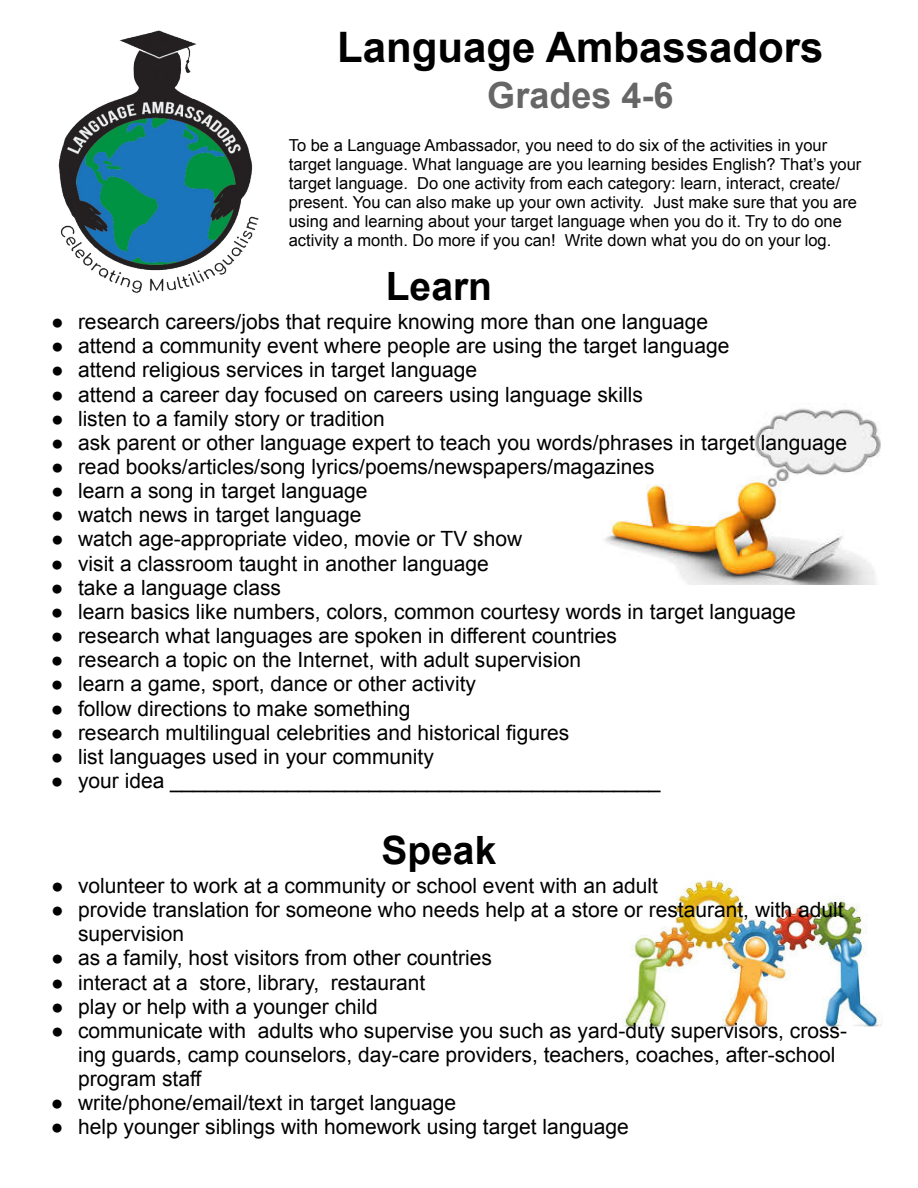
<style>
.page{position:relative;width:918px;height:1188px;background:#fff}
.page>*{position:absolute;margin:0;border:0;box-sizing:border-box;transform-origin:0 0}
.t1{font:700 42px "Arial";color:#000}
.t2{font:700 39px "Arial";color:#000}
.t3{font:700 36px "Arial";color:#666}
.t4{font:21px/24.2px "Arial";color:#000}
.t5{font:16.5px/18.9px "Arial";color:#000}
</style>
<div class="page">
<img style="left:622px;top:880px;width:260px;height:147px">
<img style="left:604px;top:408px;width:277px;height:176px">
<img style="left:58px;top:30px;width:201px;height:263px">
<h1 class="t1" style="left:337px;top:19px;width:488px">Language Ambassadors</h1>
<h3 class="t3" style="left:487px;top:71px;width:188px">Grades 4-6</h3>
<p class="t5" style="left:289px;top:136px;width:574px">To be a Language Ambassador, you need to do six of the activities in your target language. What language are you learning besides English? That’s your target language. Do one activity from each category: learn, interact, create/ present. You can also make up your own activity. Just make sure that you are using and learning about your target language when you do it. Try to do one activity a month. Do more if you can! Write down what you do on your log.</p>
<h2 class="t2" style="left:386px;top:261px;width:108px">Learn</h2>
<p class="t4" style="left:51px;top:310px;width:659px">● research careers/jobs that require knowing more than one language</p>
<p class="t4" style="left:51px;top:334px;width:680px">● attend a community event where people are using the target language</p>
<p class="t4" style="left:51px;top:358px;width:428px">● attend religious services in target language</p>
<p class="t4" style="left:51px;top:382px;width:593px">● attend a career day focused on careers using language skills</p>
<p class="t4" style="left:51px;top:406px;width:335px">● listen to a family story or tradition</p>
<p class="t4" style="left:51px;top:431px;width:798px">● ask parent or other language expert to teach you words/phrases in target language</p>
<p class="t4" style="left:51px;top:455px;width:605px">● read books/articles/song lyrics/poems/newspapers/magazines</p>
<p class="t4" style="left:51px;top:479px;width:318px">● learn a song in target language</p>
<p class="t4" style="left:51px;top:503px;width:312px">● watch news in target language</p>
<p class="t4" style="left:51px;top:527px;width:473px">● watch age-appropriate video, movie or TV show</p>
<p class="t4" style="left:51px;top:551px;width:439px">● visit a classroom taught in another language</p>
<p class="t4" style="left:51px;top:576px;width:232px">● take a language class</p>
<p class="t4" style="left:51px;top:600px;width:746px">● learn basics like numbers, colors, common courtesy words in target language</p>
<p class="t4" style="left:51px;top:624px;width:567px">● research what languages are spoken in different countries</p>
<p class="t4" style="left:51px;top:648px;width:532px">● research a topic on the Internet, with adult supervision</p>
<p class="t4" style="left:51px;top:672px;width:427px">● learn a game, sport, dance or other activity</p>
<p class="t4" style="left:51px;top:696px;width:361px">● follow directions to make something</p>
<p class="t4" style="left:51px;top:720px;width:520px">● research multilingual celebrities and historical figures</p>
<p class="t4" style="left:51px;top:745px;width:384px">● list languages used in your community</p>
<p class="t4" style="left:51px;top:769px;width:611px">● your idea __________________________________________</p>
<h2 class="t2" style="left:381px;top:825px;width:116px">Speak</h2>
<p class="t4" style="left:51px;top:874px;width:609px">● volunteer to work at a community or school event with an adult</p>
<p class="t4" style="left:78px;top:898px;width:767px;text-indent:-27px">● provide translation for someone who needs help at a store or restaurant, with adult supervision</p>
<p class="t4" style="left:51px;top:946px;width:442px">● as a family, host visitors from other countries</p>
<p class="t4" style="left:51px;top:970px;width:376px">● interact at a store, library, restaurant</p>
<p class="t4" style="left:51px;top:994px;width:328px">● play or help with a younger child</p>
<p class="t4" style="left:78px;top:1019px;width:771px;text-indent:-27px">● communicate with adults who supervise you such as yard-duty supervisors, cross&shy;ing guards, camp counselors, day-care providers, teachers, coaches, after-school program staff</p>
<p class="t4" style="left:51px;top:1091px;width:407px">● write/phone/email/text in target language</p>
<p class="t4" style="left:51px;top:1115px;width:579px">● help younger siblings with homework using target language</p>
</div>
